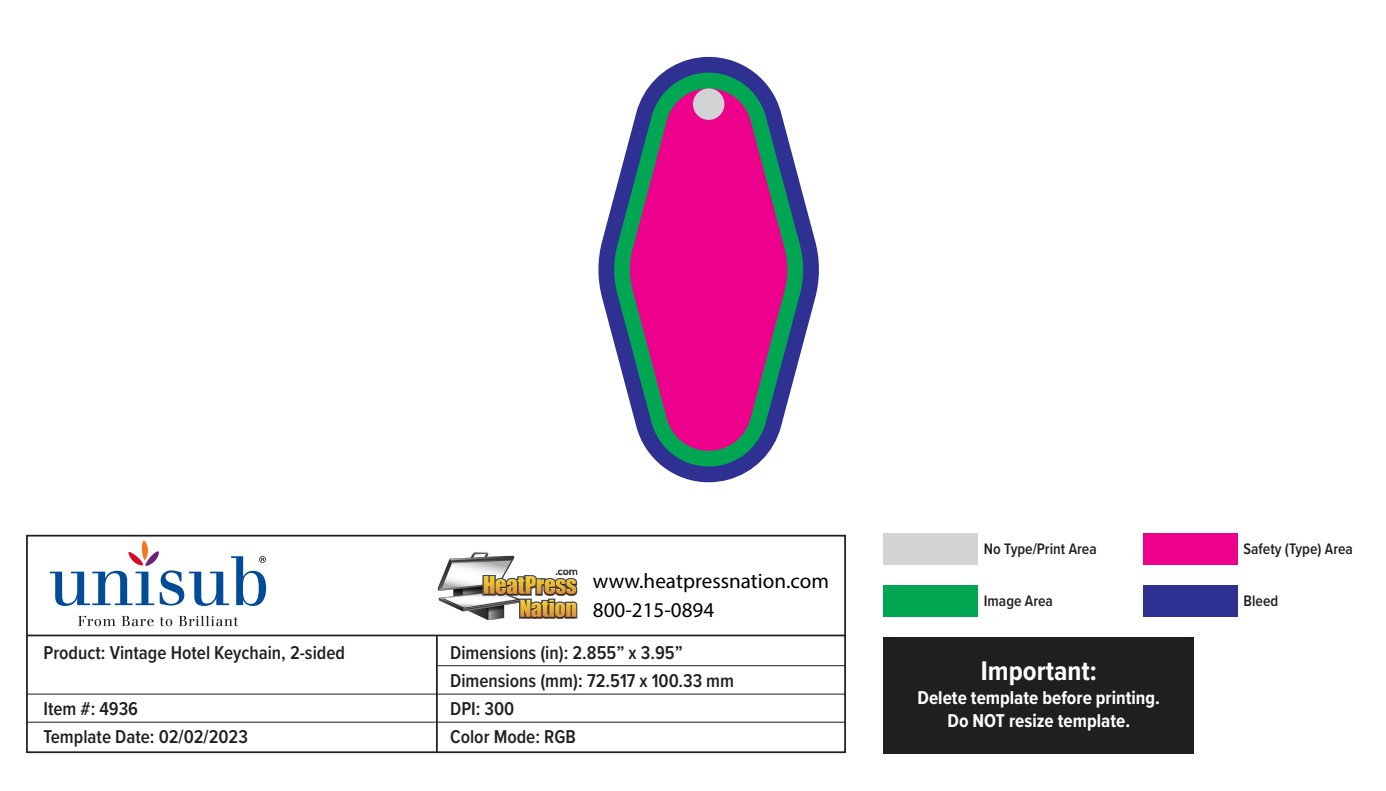
<style>
.page{position:relative;width:1386px;height:791px;background:#fff}
.page>*{position:absolute;margin:0;border:0;box-sizing:border-box;transform-origin:0 0}
.t1{font:700 28px "Proxima Nova Cond";color:#fff}
.t2{font:21.18px/28.9px "Myriad Pro";color:#000}
.t3{font:600 19.25px/28px "Proxima Nova Cond";color:#221f1f}
.t4{font:700 19.25px/23.1px "Proxima Nova Cond";color:#fff;text-align:center}
.t5{font:600 15.75px "Proxima Nova Cond";color:#221f1f}
</style>
<div class="page">
<div style="left:884px;top:637px;width:310px;height:116px;background:#211e1f"></div>
<div style="left:884px;top:533px;width:94px;height:31px;background:#d1d3d4"></div>
<div style="left:26px;top:535px;width:820px;height:218px;border:2px solid #211e1f"></div>
<hr style="left:27px;top:634px;width:818px;height:2px;background:#211e1f">
<hr style="left:27px;top:693px;width:818px;height:1px;background:#211e1f">
<hr style="left:27px;top:722px;width:818px;height:1px;background:#211e1f">
<hr style="left:438px;top:665px;width:407px;height:1px;background:#211e1f">
<hr style="left:436px;top:635px;width:2px;height:118px;background:#211e1f">
<div style="left:884px;top:586px;width:94px;height:31px;background:#00a651"></div>
<div style="left:1143px;top:533px;width:95px;height:31px;background:#ec008c"></div>
<div style="left:1143px;top:586px;width:95px;height:31px;background:#2e3192"></div>
<svg style="left:50px;top:540px;width:216px;height:66px"></svg>
<svg style="left:78px;top:616px;width:38px;height:10px"></svg>
<svg style="left:122px;top:616px;width:32px;height:10px"></svg>
<svg style="left:160px;top:617px;width:12px;height:9px"></svg>
<svg style="left:179px;top:616px;width:59px;height:10px"></svg>
<img style="left:421px;top:534px;width:173px;height:113px">
<svg style="left:598px;top:57px;width:221px;height:425px"></svg>
<svg style="left:613px;top:66px;width:191px;height:407px"></svg>
<svg style="left:629px;top:88px;width:159px;height:363px;background:#b02885"></svg>
<div style="left:693px;top:88px;width:31px;height:32px;background:#d1d3d4;border-radius:50%"></div>
<p class="t3" style="left:43px;top:638px;width:303px">Product: Vintage Hotel Keychain, 2-sided</p>
<p class="t3" style="left:43px;top:694px;width:206px">Item #: 4936<br>Template Date: 02/02/2023</p>
<p class="t2" style="left:593px;top:566px;width:238px">www.heatpressnation.com<br>800-215-0894</p>
<p class="t3" style="left:450px;top:638px;width:285px">Dimensions (in): 2.855” x 3.95”<br>Dimensions (mm): 72.517 x 100.33 mm<br>DPI: 300<br>Color Mode: RGB</p>
<p class="t5" style="left:984px;top:537px;width:114px">No Type/Print Area</p>
<p class="t5" style="left:984px;top:589px;width:71px">Image Area</p>
<h1 class="t1" style="left:981px;top:650px;width:117px">Important:</h1>
<p class="t4" style="left:918px;top:685px;width:244px">Delete template before printing.<br>Do NOT resize template.</p>
<p class="t5" style="left:1244px;top:537px;width:111px">Safety (Type) Area</p>
<p class="t5" style="left:1244px;top:589px;width:36px">Bleed</p>
</div>
